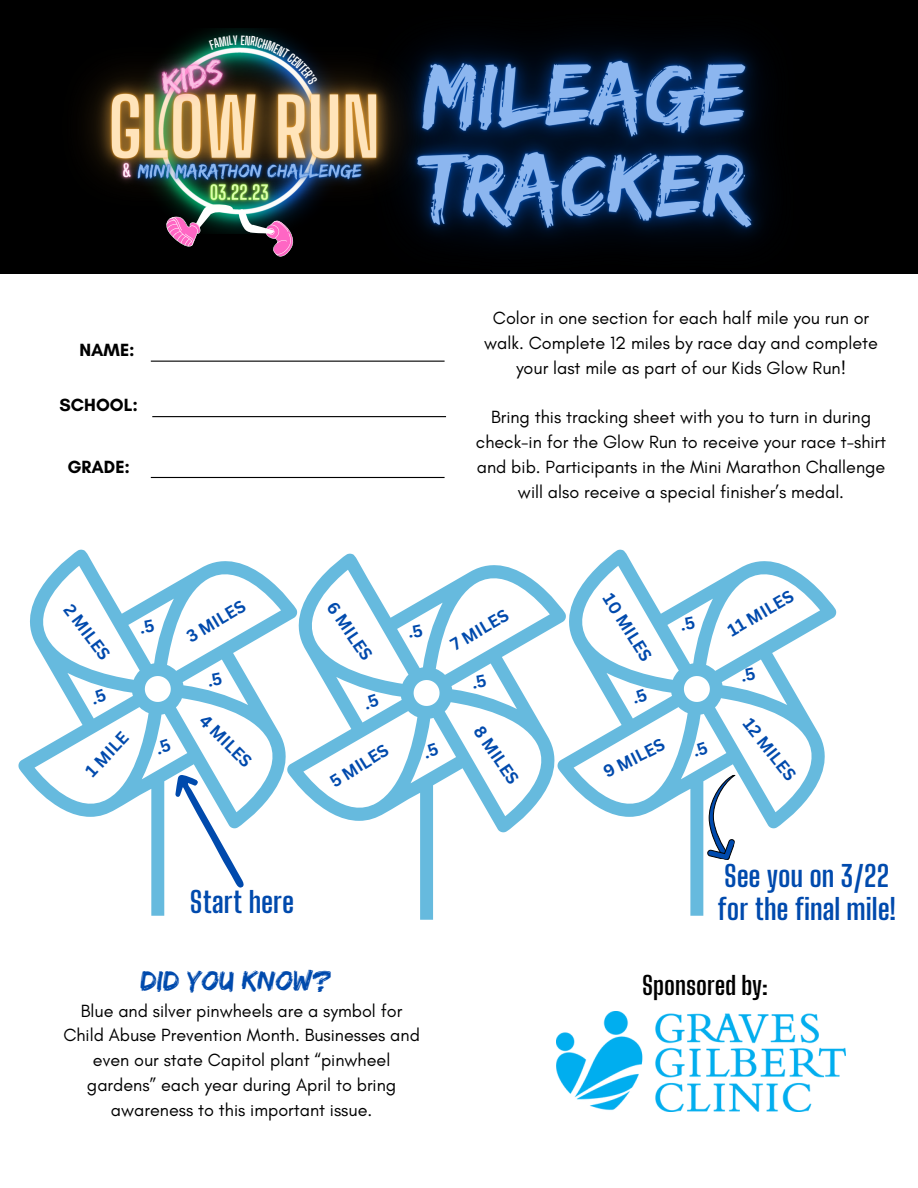
<style>
.page{position:relative;width:918px;height:1188px;background:#fff}
.page>*{position:absolute;margin:0;border:0;box-sizing:border-box;transform-origin:0 0}
.t1{font:700 28.95px/32.7px "Big Shoulders Display";color:#004aad}
.t2{font:28.95px "Edo";color:#004aad}
.t3{font:700 25.2px "Big Shoulders Display";color:#000}
.t4{font:18px/24.8px "Glacial Indifference";color:#000;text-align:center}
.t5{font:700 18px "Glacial Indifference";color:#000}
.t6{font:700 16.8px "Canva Sans";color:#004aad}
</style>
<div class="page">
<svg style="left:306px;top:553px;width:242px;height:366px"></svg>
<div style="left:0;top:0;width:918px;height:274px;background:#000"></div>
<hr style="left:151px;top:361px;width:294px;height:1px;background:#000">
<hr style="left:152px;top:416px;width:294px;height:1px;background:#000">
<hr style="left:151px;top:477px;width:294px;height:1px;background:#000">
<img style="left:86px;top:34px;width:228px;height:223px">
<img style="left:110px;top:28px;width:166px;height:112px">
<img style="left:116px;top:138px;width:198px;height:65px">
<img style="left:102px;top:140px;width:50px;height:61px">
<img style="left:190px;top:161px;width:100px;height:64px">
<svg style="left:18px;top:549px;width:288px;height:366px"></svg>
<svg style="left:548px;top:549px;width:289px;height:366px"></svg>
<svg style="left:167px;top:768px;width:87px;height:126px"></svg>
<svg style="left:704px;top:773px;width:33px;height:87px"></svg>
<img style="left:556px;top:1012px;width:289px;height:100px">
<img style="left:314px;top:41px;width:452px;height:204px">
<img style="left:209px;top:35px;width:109px;height:50px">
<svg style="left:158px;top:739px;width:13px;height:15px"></svg>
<svg style="left:141px;top:619px;width:14px;height:15px"></svg>
<svg style="left:209px;top:672px;width:13px;height:15px"></svg>
<svg style="left:93px;top:689px;width:14px;height:16px"></svg>
<svg style="left:426px;top:743px;width:13px;height:16px"></svg>
<svg style="left:410px;top:624px;width:13px;height:14px"></svg>
<svg style="left:366px;top:694px;width:13px;height:16px"></svg>
<svg style="left:473px;top:674px;width:14px;height:15px"></svg>
<svg style="left:742px;top:668px;width:14px;height:14px"></svg>
<svg style="left:635px;top:688px;width:13px;height:16px"></svg>
<svg style="left:682px;top:617px;width:13px;height:14px"></svg>
<svg style="left:695px;top:741px;width:14px;height:16px"></svg>
<p class="t5" style="left:79px;top:339px;width:57px">NAME:</p>
<p class="t5" style="left:60px;top:394px;width:80px">SCHOOL:</p>
<p class="t5" style="left:68px;top:456px;width:64px">GRADE:</p>
<p class="t4" style="left:484px;top:306px;width:395px">Color in one section for each half mile you run or walk. Complete 12 miles by race day and complete your last mile as part of our Kids Glow Run!</p>
<p class="t4" style="left:476px;top:405px;width:412px">Bring this tracking sheet with you to turn in during check-in for the Glow Run to receive your race t-shirt and bib. Participants in the Mini Marathon Challenge will also receive a special finisher’s medal.</p>
<p class="t6" style="left:77px;top:599px;width:66px;rotate:53deg">2 MILES</p>
<p class="t6" style="left:182px;top:628px;width:67px;rotate:-31deg">3 MILES</p>
<p class="t6" style="left:80px;top:766px;width:55px;rotate:-47deg">1 MILE</p>
<p class="t6" style="left:211px;top:709px;width:67px;rotate:45deg">4 MILES</p>
<p class="t6" style="left:340px;top:597px;width:68px;rotate:55deg">6 MILES</p>
<p class="t6" style="left:446px;top:635px;width:65px;rotate:-30deg">7 MILES</p>
<p class="t6" style="left:325px;top:773px;width:67px;rotate:-32deg">5 MILES</p>
<p class="t6" style="left:488px;top:721px;width:67px;rotate:56deg">8 MILES</p>
<p class="t1" style="left:190px;top:885px;width:106px">Start here</p>
<p class="t6" style="left:618px;top:589px;width:77px;rotate:58deg">10 MILES</p>
<p class="t6" style="left:723px;top:621px;width:75px;rotate:-30deg">11 MILES</p>
<p class="t6" style="left:599px;top:762px;width:68px;rotate:-26deg">9 MILES</p>
<p class="t6" style="left:756px;top:713px;width:75px;rotate:52deg">12 MILES</p>
<p class="t1" style="left:717px;top:860px;width:180px">See you on 3/22 for the final mile!</p>
<p class="t2" style="left:140px;top:964px;width:193px">DID YOU KNOW?</p>
<p class="t4" style="left:63px;top:998px;width:358px">Blue and silver pinwheels are a symbol for Child Abuse Prevention Month. Businesses and even our state Capitol plant “pinwheel gardens” each year during April to bring awareness to this important issue.</p>
<p class="t3" style="left:642px;top:970px;width:127px">Sponsored by:</p>
</div>
